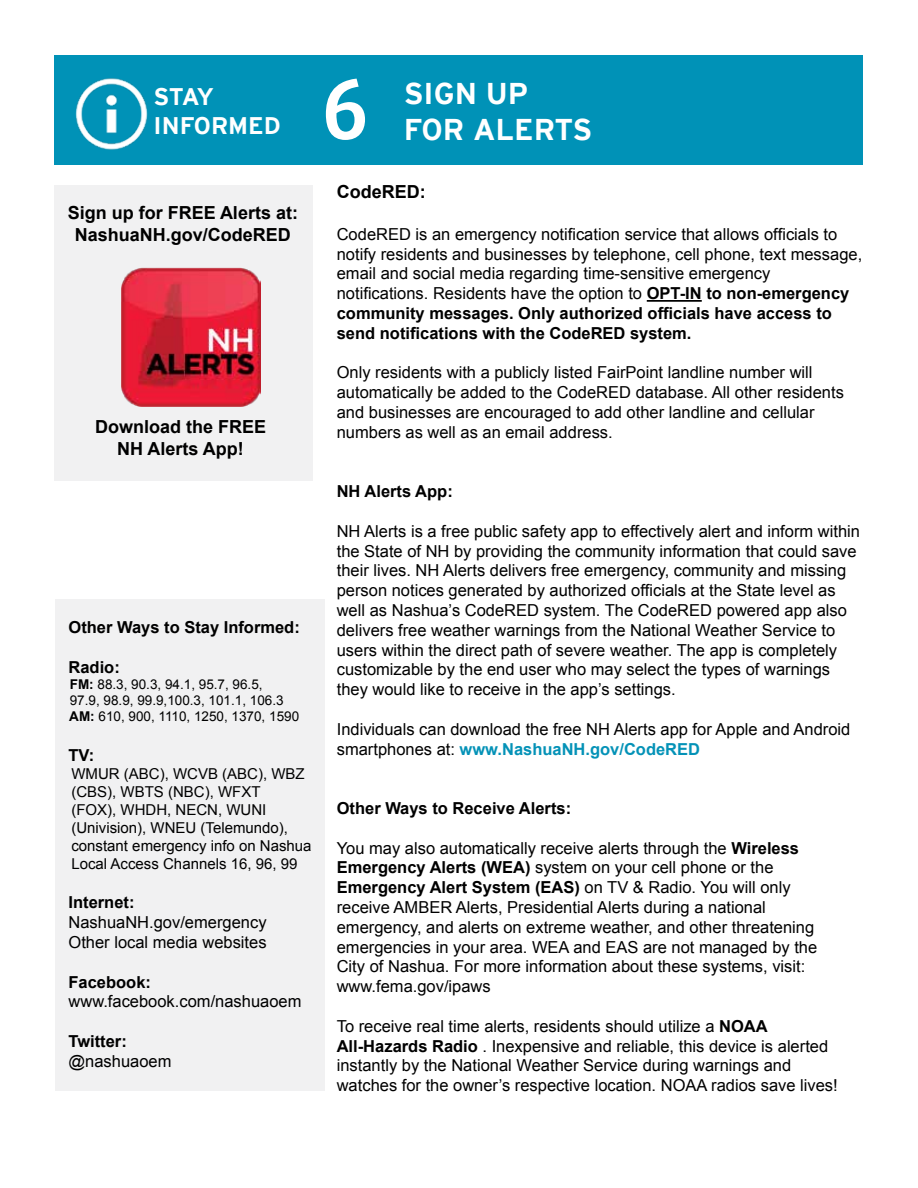
<style>
.page{position:relative;width:918px;height:1188px;background:#fff}
.page>*{position:absolute;margin:0;border:0;box-sizing:border-box;transform-origin:0 0}
.t1{font:90px "Bree Serif";color:#fff}
.t2{font:700 30px "Interstate";color:#fff}
.t3{font:700 24px/28.8px "Interstate";color:#fff}
.t4{font:700 18px/21.6px "Arial";color:#000;text-align:center}
.t5{font:16.5px/19.8px "Arial";color:#000}
.t6{font:700 16.5px "Arial";color:#000}
.t7{font:15px/18px "Arial";color:#000}
.t8{font:13.5px/16.2px "Arial";color:#000}
.s1{font-weight:700}
.s2{font-weight:700;color:#0492b7}
</style>
<div class="page">
<div style="left:55px;top:185px;width:258px;height:296px;background:#f1f1f2"></div>
<div style="left:55px;top:599px;width:269px;height:491px;background:#f1f1f2"></div>
<div style="left:55px;top:56px;width:808px;height:109px;background:#0092b7"></div>
<img style="left:75px;top:78px;width:73px;height:72px">
<hr style="left:647px;top:300px;width:55px;height:2px;background:#000">
<img style="left:122px;top:268px;width:139px;height:138px">
<h1 class="t1" style="left:321px;top:42px;width:50px">6</h1>
<h3 class="t3" style="left:154px;top:82px;width:129px">STAY<br>INFORMED</h3>
<h2 class="t2" style="left:404px;top:77px;width:126px">SIGN UP</h2>
<h2 class="t2" style="left:404px;top:113px;width:190px">FOR ALERTS</h2>
<p class="t4" style="left:68px;top:203px;width:232px">Sign up for FREE Alerts at:<br>NashuaNH.gov/CodeRED</p>
<p class="t4" style="left:95px;top:416px;width:173px">Download the FREE<br>NH Alerts App!</p>
<p class="t6" style="left:69px;top:616px;width:233px">Other Ways to Stay Informed:</p>
<p class="t6" style="left:69px;top:656px;width:53px">Radio:</p>
<p class="t8" style="left:69px;top:676px;width:231px"><span class="s1">FM:</span> 88.3, 90.3, 94.1, 95.7, 96.5,<br>97.9, 98.9, 99.9,100.3, 101.1, 106.3<br><span class="s1">AM:</span> 610, 900, 1110, 1250, 1370, 1590</p>
<p class="t6" style="left:69px;top:744px;width:27px">TV:</p>
<p class="t7" style="left:71px;top:765px;width:242px">WMUR (ABC), WCVB (ABC), WBZ (CBS), WBTS (NBC), WFXT<br>(FOX), WHDH, NECN, WUNI (Univision), WNEU (Telemundo), constant emergency info on Nashua<br>Local Access Channels 16, 96, 99</p>
<p class="t6" style="left:69px;top:892px;width:68px">Internet:</p>
<p class="t5" style="left:69px;top:913px;width:200px">NashuaNH.gov/emergency<br>Other local media websites</p>
<p class="t6" style="left:69px;top:971px;width:84px">Facebook:</p>
<p class="t5" style="left:69px;top:992px;width:234px">www.facebook.com/nashuaoem</p>
<p class="t6" style="left:69px;top:1030px;width:60px">Twitter:</p>
<p class="t5" style="left:69px;top:1051px;width:104px">@nashuaoem</p>
<p class="t4" style="left:337px;top:182px;width:90px">CodeRED:</p>
<p class="t5" style="left:337px;top:224px;width:527px">CodeRED is an emergency notification service that allows officials to notify residents and businesses by telephone, cell phone, text message, email and social media regarding time-sensitive emergency notifications. Residents have the option to <span class="s1">OPT-IN to non-emergency community messages. Only authorized officials have access to send notifications with the CodeRED system.</span></p>
<p class="t5" style="left:337px;top:363px;width:509px">Only residents with a publicly listed FairPoint landline number will automatically be added to the CodeRED database. All other residents and businesses are encouraged to add other landline and cellular numbers as well as an email address.</p>
<p class="t6" style="left:337px;top:480px;width:118px">NH Alerts App:</p>
<p class="t5" style="left:337px;top:521px;width:525px">NH Alerts is a free public safety app to effectively alert and inform within the State of NH by providing the community information that could save their lives. NH Alerts delivers free emergency, community and missing person notices generated by authorized officials at the State level as well as Nashua’s CodeRED system. The CodeRED powered app also delivers free weather warnings from the National Weather Service to users within the direct path of severe weather. The app is completely customizable by the end user who may select the types of warnings they would like to receive in the app’s settings.</p>
<p class="t5" style="left:337px;top:719px;width:515px">Individuals can download the free NH Alerts app for Apple and Android smartphones at: <span class="s2">www.NashuaNH.gov/CodeRED</span></p>
<p class="t6" style="left:337px;top:797px;width:236px">Other Ways to Receive Alerts:</p>
<p class="t5" style="left:337px;top:838px;width:482px">You may also automatically receive alerts through the <span class="s1">Wireless Emergency Alerts (WEA)</span> system on your cell phone or the <span class="s1">Emergency Alert System (EAS)</span> on TV &amp; Radio. You will only receive AMBER Alerts, Presidential Alerts during a national emergency, and alerts on extreme weather, and other threatening emergencies in your area. WEA and EAS are not managed by the City of Nashua. For more information about these systems, visit: www.fema.gov/ipaws</p>
<p class="t5" style="left:337px;top:1016px;width:503px">To receive real time alerts, residents should utilize a <span class="s1">NOAA All-Hazards Radio</span> . Inexpensive and reliable, this device is alerted instantly by the National Weather Service during warnings and watches for the owner’s respective location. NOAA radios save lives!</p>
</div>
